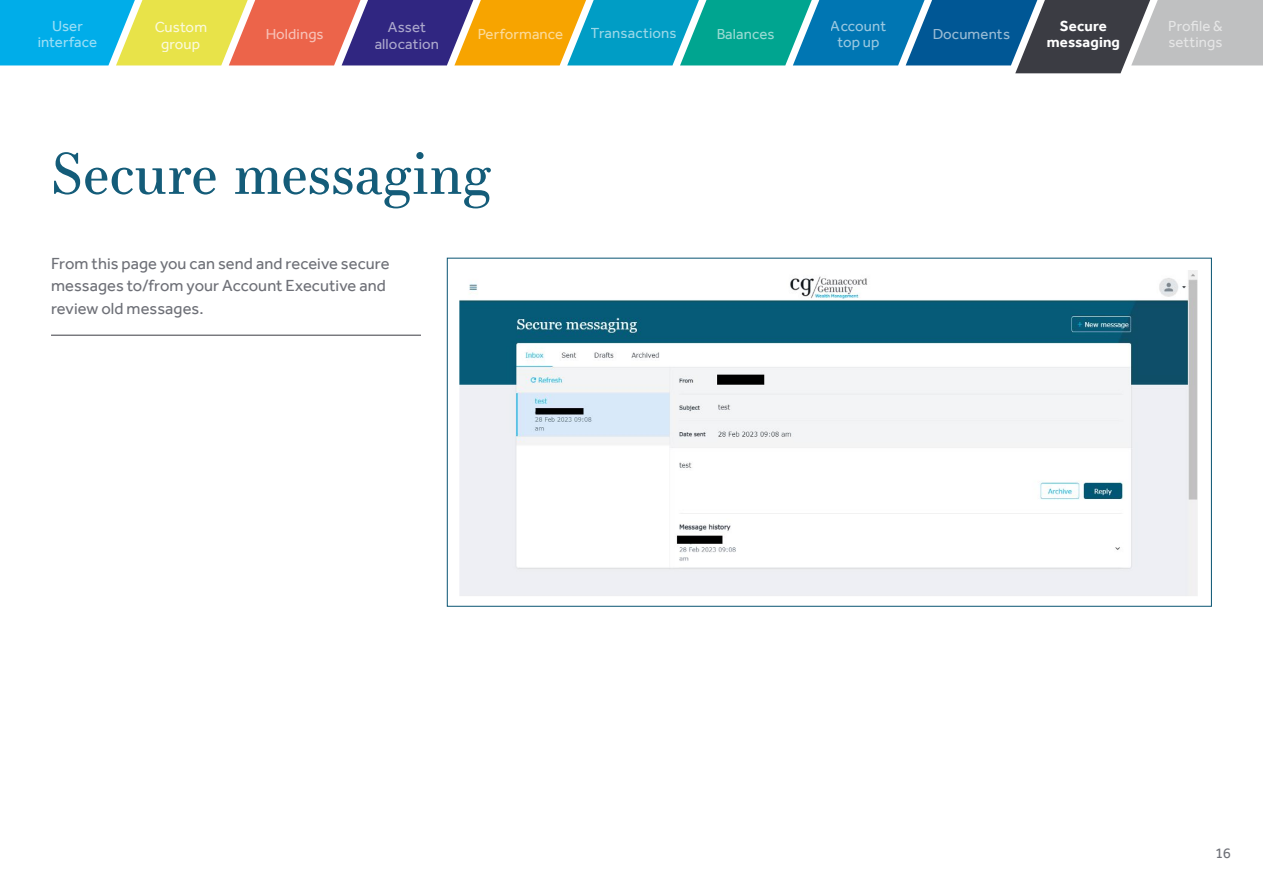
<style>
.page{position:relative;width:1263px;height:893px;background:#fff}
.page>*{position:absolute;margin:0;border:0;box-sizing:border-box;transform-origin:0 0}
.t1{font:57px "Essonnes Text";letter-spacing:-.005em;color:#145c79}
.t2{font:16.5px/22.5px "Effra";letter-spacing:.005em;color:#6e7077}
.t3{font:15px/16.5px "Effra";letter-spacing:.01em;color:#fff;text-align:center}
.t4{font:700 15px/16.5px "Effra";letter-spacing:.01em;color:#fff;text-align:center}
.t5{font:15px "Effra";color:#6e7077}
</style>
<div class="page">
<img style="left:459px;top:270px;width:738px;height:326px">
<hr style="left:51px;top:335px;width:370px;height:1px;background:#3b3c43">
<svg style="left:0;top:0;width:1263px;height:73px;background:#739896"></svg>
<p class="t3" style="left:38px;top:18px;width:61px">User interface</p>
<p class="t3" style="left:831px;top:18px;width:57px">Account top up</p>
<p class="t4" style="left:1047px;top:18px;width:75px">Secure messaging</p>
<p class="t3" style="left:1168px;top:18px;width:56px;text-align:left">Profile &amp; settings</p>
<p class="t3" style="left:154px;top:19px;width:54px">Custom group</p>
<p class="t3" style="left:375px;top:19px;width:66px">Asset allocation</p>
<p class="t3" style="left:477px;top:26px;width:88px">Performance</p>
<p class="t3" style="left:591px;top:24px;width:87px">Transactions</p>
<p class="t3" style="left:716px;top:26px;width:60px">Balances</p>
<p class="t3" style="left:932px;top:26px;width:79px">Documents</p>
<p class="t3" style="left:265px;top:26px;width:60px">Holdings</p>
<h1 class="t1" style="left:51px;top:132px;width:441px">Secure messaging</h1>
<p class="t2" style="left:51px;top:252px;width:340px">From this page you can send and receive secure messages to/from your Account Executive and review old messages.</p>
<p class="t5" style="left:1215px;top:844px;width:17px">16</p>
</div>
